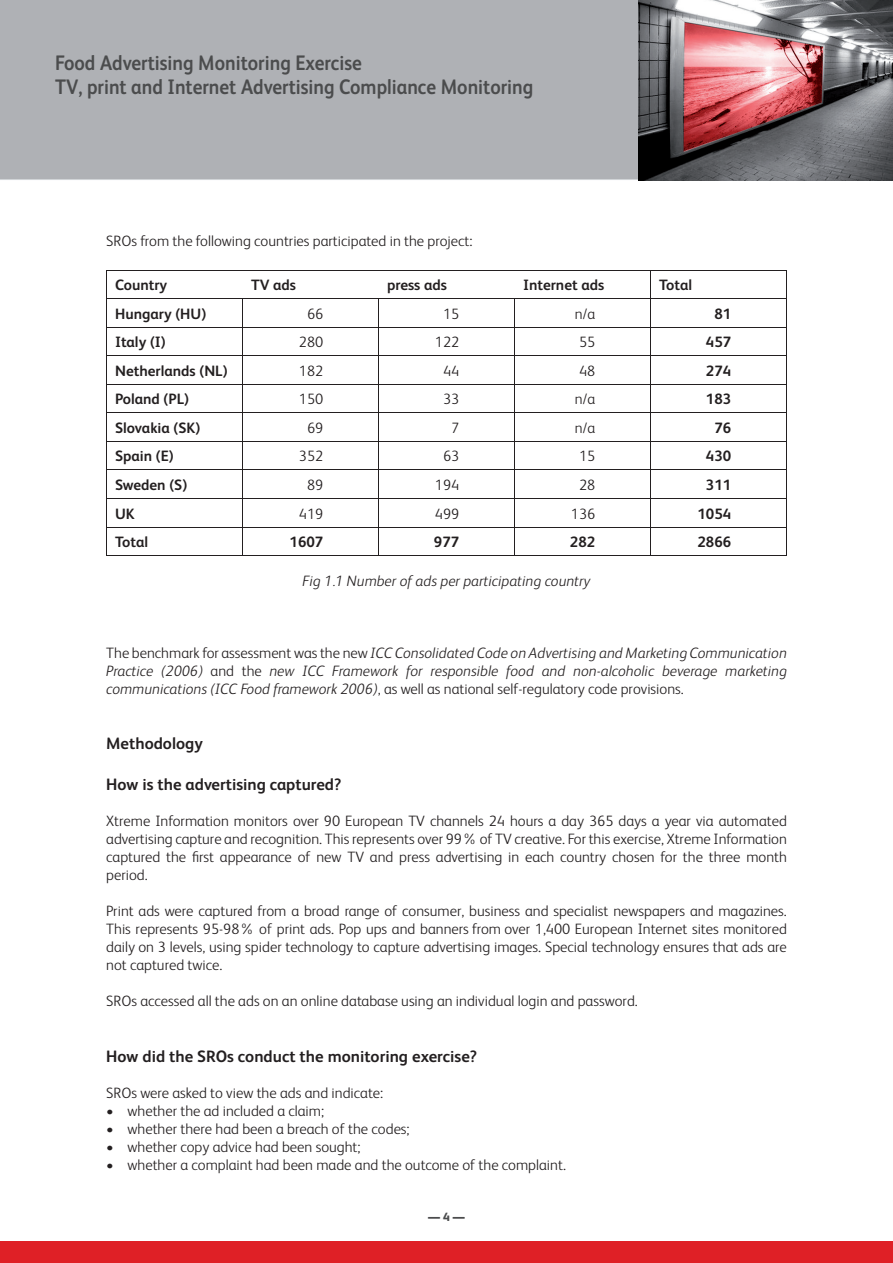
<style>
.page{position:relative;width:893px;height:1263px;background:#fff}
.page>*{position:absolute;margin:0;border:0;box-sizing:border-box;transform-origin:0 0}
.t1{font:700 21px/24px "FS Albert";color:#4b4c4d;scale:.9 1}
.t2{font:700 16.5px "FS Albert";color:#231f20}
.t3{font:300 15px/18px "FS Albert";color:#231f20;text-align:justify}
.t4{font:italic 300 15px/18px "FS Albert";color:#231f20;text-align:justify}
.t5{font:700 15px "FS Albert";color:#231f20}
.t6{font:800 12px "FS Albert";color:#4b4c4d}
.s1{font-style:normal}
</style>
<div class="page">
<div style="left:0;top:0;width:638px;height:180px;background:#afb1b5"></div>
<div style="left:0;top:1241px;width:892px;height:22px;background:#df2026"></div>
<img style="left:638px;top:0;width:254px;height:180px">
<hr style="left:106px;top:270px;width:136px;height:1px;background:#231f20">
<hr style="left:242px;top:270px;width:544px;height:1px;background:#231f20">
<hr style="left:106px;top:298px;width:136px;height:1px;background:#231f20">
<hr style="left:242px;top:298px;width:136px;height:1px;background:#231f20">
<hr style="left:378px;top:298px;width:136px;height:1px;background:#231f20">
<hr style="left:514px;top:298px;width:136px;height:1px;background:#231f20">
<hr style="left:650px;top:298px;width:136px;height:1px;background:#231f20">
<hr style="left:106px;top:327px;width:136px;height:1px;background:#231f20">
<hr style="left:242px;top:327px;width:136px;height:1px;background:#231f20">
<hr style="left:378px;top:327px;width:136px;height:1px;background:#231f20">
<hr style="left:514px;top:327px;width:136px;height:1px;background:#231f20">
<hr style="left:650px;top:327px;width:136px;height:1px;background:#231f20">
<hr style="left:106px;top:355px;width:136px;height:1px;background:#231f20">
<hr style="left:242px;top:355px;width:136px;height:1px;background:#231f20">
<hr style="left:378px;top:355px;width:136px;height:1px;background:#231f20">
<hr style="left:514px;top:355px;width:136px;height:1px;background:#231f20">
<hr style="left:650px;top:355px;width:136px;height:1px;background:#231f20">
<hr style="left:106px;top:384px;width:136px;height:1px;background:#231f20">
<hr style="left:242px;top:384px;width:136px;height:1px;background:#231f20">
<hr style="left:378px;top:384px;width:136px;height:1px;background:#231f20">
<hr style="left:514px;top:384px;width:136px;height:1px;background:#231f20">
<hr style="left:650px;top:384px;width:136px;height:1px;background:#231f20">
<hr style="left:106px;top:412px;width:136px;height:1px;background:#231f20">
<hr style="left:242px;top:412px;width:136px;height:1px;background:#231f20">
<hr style="left:378px;top:412px;width:136px;height:1px;background:#231f20">
<hr style="left:514px;top:412px;width:136px;height:1px;background:#231f20">
<hr style="left:650px;top:412px;width:136px;height:1px;background:#231f20">
<hr style="left:106px;top:441px;width:136px;height:1px;background:#231f20">
<hr style="left:242px;top:441px;width:136px;height:1px;background:#231f20">
<hr style="left:378px;top:441px;width:136px;height:1px;background:#231f20">
<hr style="left:514px;top:441px;width:136px;height:1px;background:#231f20">
<hr style="left:650px;top:441px;width:136px;height:1px;background:#231f20">
<hr style="left:106px;top:470px;width:136px;height:1px;background:#231f20">
<hr style="left:242px;top:470px;width:136px;height:1px;background:#231f20">
<hr style="left:378px;top:470px;width:136px;height:1px;background:#231f20">
<hr style="left:514px;top:470px;width:136px;height:1px;background:#231f20">
<hr style="left:650px;top:470px;width:136px;height:1px;background:#231f20">
<hr style="left:106px;top:498px;width:136px;height:1px;background:#231f20">
<hr style="left:242px;top:498px;width:136px;height:1px;background:#231f20">
<hr style="left:378px;top:498px;width:136px;height:1px;background:#231f20">
<hr style="left:514px;top:498px;width:136px;height:1px;background:#231f20">
<hr style="left:650px;top:498px;width:136px;height:1px;background:#231f20">
<hr style="left:106px;top:527px;width:136px;height:1px;background:#231f20">
<svg style="left:106px;top:271px;width:1px;height:284px"></svg>
<hr style="left:242px;top:527px;width:136px;height:1px;background:#231f20">
<svg style="left:242px;top:299px;width:1px;height:256px"></svg>
<hr style="left:378px;top:527px;width:136px;height:1px;background:#231f20">
<svg style="left:378px;top:299px;width:1px;height:256px"></svg>
<hr style="left:514px;top:527px;width:136px;height:1px;background:#231f20">
<svg style="left:514px;top:299px;width:1px;height:256px"></svg>
<hr style="left:650px;top:527px;width:136px;height:1px;background:#231f20">
<svg style="left:650px;top:271px;width:1px;height:284px"></svg>
<svg style="left:786px;top:270px;width:1px;height:285px"></svg>
<hr style="left:106px;top:555px;width:680px;height:1px;background:#231f20">
<h1 class="t1" style="left:55px;top:53px;width:533px">Food Advertising Monitoring Exercise<br>TV, print and Internet Advertising Compliance Monitoring</h1>
<p class="t3" style="left:106px;top:233px;width:368px">SROs from the following countries participated in the project:</p>
<p class="t5" style="left:115px;top:279px;width:54px">Country</p>
<p class="t5" style="left:251px;top:279px;width:46px">TV ads</p>
<p class="t5" style="left:387px;top:279px;width:61px">press ads</p>
<p class="t5" style="left:523px;top:279px;width:83px">Internet ads</p>
<p class="t5" style="left:659px;top:279px;width:35px">Total</p>
<p class="t5" style="left:115px;top:308px;width:93px">Hungary (HU)</p>
<p class="t3" style="left:307px;top:306px;width:18px">66</p>
<p class="t3" style="left:443px;top:306px;width:18px">15</p>
<p class="t3" style="left:574px;top:306px;width:22px">n/a</p>
<p class="t5" style="left:714px;top:308px;width:18px">81</p>
<p class="t5" style="left:115px;top:336px;width:52px">Italy (I)</p>
<p class="t3" style="left:299px;top:335px;width:26px">280</p>
<p class="t3" style="left:435px;top:335px;width:26px">122</p>
<p class="t3" style="left:579px;top:335px;width:18px">55</p>
<p class="t5" style="left:706px;top:336px;width:27px">457</p>
<p class="t5" style="left:115px;top:365px;width:114px">Netherlands (NL)</p>
<p class="t3" style="left:299px;top:363px;width:26px">182</p>
<p class="t3" style="left:443px;top:363px;width:18px">44</p>
<p class="t3" style="left:579px;top:363px;width:18px">48</p>
<p class="t5" style="left:706px;top:365px;width:27px">274</p>
<p class="t5" style="left:115px;top:394px;width:75px">Poland (PL)</p>
<p class="t3" style="left:299px;top:392px;width:26px">150</p>
<p class="t3" style="left:443px;top:392px;width:18px">33</p>
<p class="t3" style="left:574px;top:392px;width:22px">n/a</p>
<p class="t5" style="left:706px;top:394px;width:27px">183</p>
<p class="t5" style="left:115px;top:422px;width:87px">Slovakia (SK)</p>
<p class="t3" style="left:307px;top:420px;width:18px">69</p>
<p class="t3" style="left:451px;top:420px;width:10px">7</p>
<p class="t3" style="left:574px;top:420px;width:22px">n/a</p>
<p class="t5" style="left:714px;top:422px;width:18px">76</p>
<p class="t5" style="left:115px;top:451px;width:60px">Spain (E)</p>
<p class="t3" style="left:299px;top:449px;width:26px">352</p>
<p class="t3" style="left:443px;top:449px;width:18px">63</p>
<p class="t3" style="left:579px;top:449px;width:18px">15</p>
<p class="t5" style="left:706px;top:451px;width:27px">430</p>
<p class="t5" style="left:115px;top:479px;width:74px">Sweden (S)</p>
<p class="t3" style="left:307px;top:477px;width:18px">89</p>
<p class="t3" style="left:435px;top:477px;width:26px">194</p>
<p class="t3" style="left:579px;top:477px;width:18px">28</p>
<p class="t5" style="left:706px;top:479px;width:27px">311</p>
<p class="t5" style="left:115px;top:508px;width:21px">UK</p>
<p class="t3" style="left:299px;top:506px;width:26px">419</p>
<p class="t3" style="left:435px;top:506px;width:26px">499</p>
<p class="t3" style="left:571px;top:506px;width:26px">136</p>
<p class="t5" style="left:697px;top:508px;width:35px">1054</p>
<p class="t5" style="left:115px;top:536px;width:35px">Total</p>
<p class="t5" style="left:289px;top:536px;width:35px">1607</p>
<p class="t5" style="left:434px;top:536px;width:27px">977</p>
<p class="t5" style="left:570px;top:536px;width:27px">282</p>
<p class="t5" style="left:697px;top:536px;width:35px">2866</p>
<p class="t4" style="left:302px;top:573px;width:289px">Fig 1.1 Number of ads per participating country</p>
<p class="t4" style="left:106px;top:645px;width:682px"><span class="s1">The benchmark for assessment was the new</span> ICC Consolidated Code on Advertising and Marketing Communication Practice (2006) <span class="s1">and the</span> new ICC Framework for responsible food and non-alcoholic beverage marketing communications (ICC Food framework 2006)<span class="s1">, as well as national self-regulatory code provisions.</span></p>
<p class="t2" style="left:106px;top:738px;width:98px">Methodology</p>
<p class="t2" style="left:106px;top:778px;width:236px">How is the advertising captured?</p>
<p class="t3" style="left:106px;top:814px;width:682px">Xtreme Information monitors over 90 European TV channels 24 hours a day 365 days a year via automated advertising capture and recognition. This represents over 99% of TV creative. For this exercise, Xtreme Information captured the first appearance of new TV and press advertising in each country chosen for the three month period.</p>
<p class="t3" style="left:106px;top:904px;width:682px">Print ads were captured from a broad range of consumer, business and specialist newspapers and magazines.<br>This represents 95-98% of print ads. Pop ups and banners from over 1,400 European Internet sites monitored daily on 3 levels, using spider technology to capture advertising images. Special technology ensures that ads are not captured twice.</p>
<p class="t3" style="left:106px;top:994px;width:533px">SROs accessed all the ads on an online database using an individual login and password.</p>
<p class="t2" style="left:106px;top:1050px;width:372px">How did the SROs conduct the monitoring exercise?</p>
<p class="t3" style="left:106px;top:1085px;width:278px">SROs were asked to view the ads and indicate:</p>
<p class="t3" style="left:106px;top:1103px;width:219px">• whether the ad included a claim;</p>
<p class="t3" style="left:106px;top:1121px;width:305px">• whether there had been a breach of the codes;</p>
<p class="t3" style="left:106px;top:1139px;width:256px">• whether copy advice had been sought;</p>
<p class="t3" style="left:106px;top:1157px;width:461px">• whether a complaint had been made and the outcome of the complaint.</p>
<p class="t6" style="left:428px;top:1213px;width:38px">— 4 —</p>
</div>
